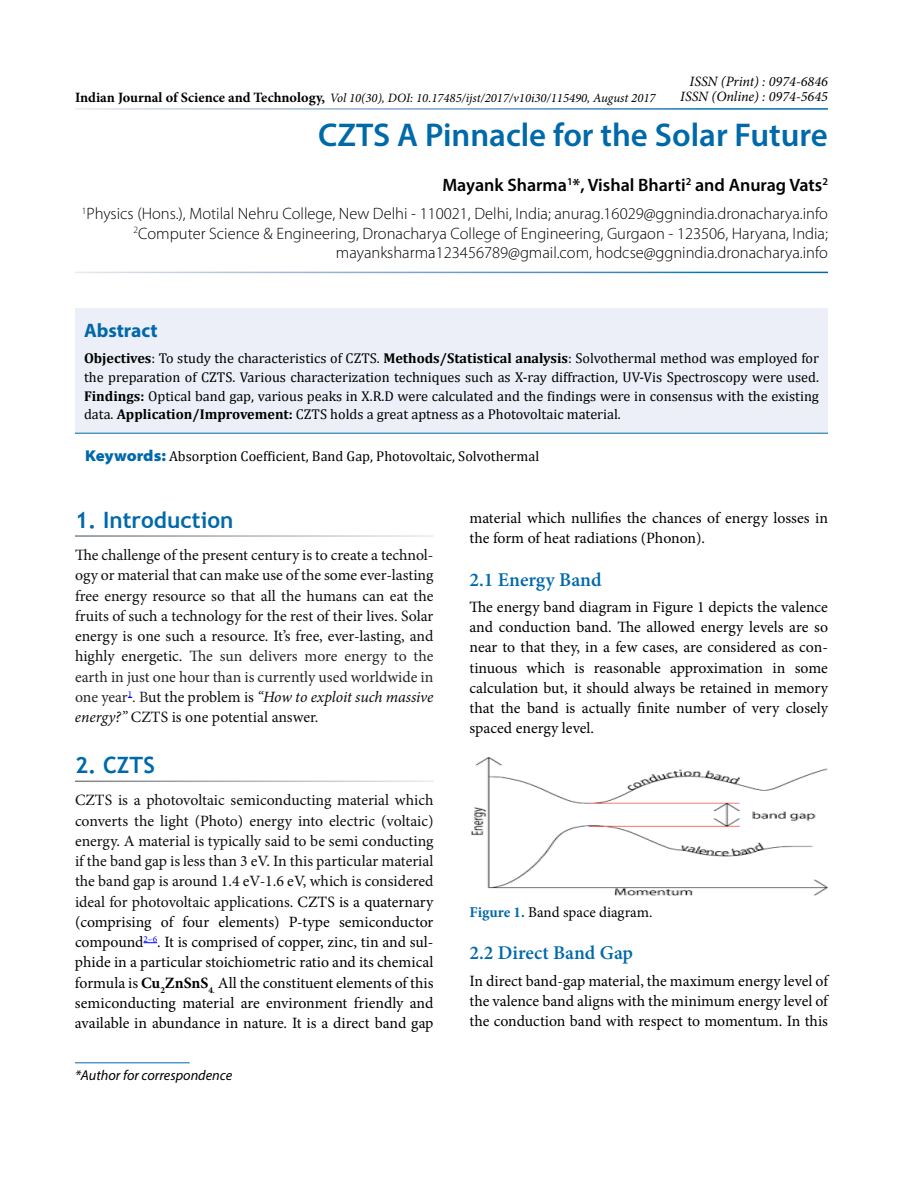
<style>
.page{position:relative;width:918px;height:1188px;background:#fff}
.page>*{position:absolute;margin:0;border:0;box-sizing:border-box;transform-origin:0 0}
.t1{font:600 33px "Myriad Pro";color:#0069aa}
.t2{font:700 22.5px "Trebuchet MS";color:#0069aa}
.t3{font:600 19.5px "Minion Pro";color:#0069aa}
.t4{font:700 19.5px "Myriad Pro";color:#0069aa}
.t5{font:600 18px "Myriad Pro";color:#000}
.t6{font:300 16.5px/19.5px "Myriad Pro";color:#000;text-align:right}
.t7{font:15.75px/20.2px "Minion Pro";color:#000;text-align:justify}
.t8{font:15.75px/20.2px "Minion Pro";color:#0d0d0d;text-align:justify}
.t9{font:15px "Minion Pro";color:#000}
.t10{font:14.25px/18.8px "Cambria";color:#000;text-align:justify}
.t11{font:italic 14.25px/15px "Minion Pro";color:#000;text-align:right}
.t12{font:italic 14.25px "Myriad Pro";color:#000}
.t13{font:italic 12.75px "Minion Pro";color:#000}
.s1{font-weight:700;font-style:normal;font-size:14.25px}
.s2{font-weight:700}
.s3{font-family:"Myriad Pro";font-weight:900;font-stretch:semi-expanded;font-size:15.75px;color:#0069aa}
.s4{color:#262626}
.s5{font-style:italic}
.s6{color:#0d0d0d}
.s7{font-weight:700;color:#0069aa}
</style>
<div class="page">
<hr style="left:75px;top:1062px;width:115px;height:1px;background:#0069aa">
<div style="left:75px;top:309px;width:753px;height:124px;background:#eceff7"></div>
<hr style="left:75px;top:433px;width:753px;height:1px;background:#0069aa">
<svg style="left:144px;top:942px;width:13px;height:1px"></svg>
<img style="left:471px;top:757px;width:357px;height:139px">
<p class="t11" style="left:680px;top:74px;width:149px">ISSN (Print) : 0974-6846<br>ISSN (Online) : 0974-5645</p>
<h1 class="t1" style="left:318px;top:114px;width:511px">CZTS A Pinnacle for the Solar Future</h1>
<p class="t5" style="left:442px;top:173px;width:387px">Mayank Sharma<sup>1</sup>*, Vishal Bharti<sup>2</sup> and Anurag Vats<sup>2</sup></p>
<p class="t6" style="left:82px;top:204px;width:748px"><sup>1</sup>Physics (Hons.), Motilal Nehru College, New Delhi - 110021, Delhi, India; anurag.16029@ggnindia.dronacharya.info<br><sup>2</sup>Computer Science &amp; Engineering, Dronacharya College of Engineering, Gurgaon - 123506, Haryana, India; mayanksharma123456789@gmail.com, hodcse@ggnindia.dronacharya.info</p>
<p class="t13" style="left:75px;top:90px;width:582px"><span class="s1">Indian Journal of Science and Technology,</span> Vol 10(30), DOI: 10.17485/ijst/2017/v10i30/115490, August 2017</p>
<p class="t4" style="left:84px;top:318px;width:75px">Abstract</p>
<p class="t10" style="left:84px;top:349px;width:737px"><span class="s2">Objectives</span>: To study the characteristics of CZTS. <span class="s2">Methods/Statistical analysis</span>: Solvothermal method was employed for the preparation of CZTS. Various characterization techniques such as X-ray diffraction, UV-Vis Spectroscopy were used.<br><span class="s2">Findings:</span> Optical band gap, various peaks in X.R.D were calculated and the findings were in consensus with the existing data. <span class="s2">Application/Improvement:</span> CZTS holds a great aptness as a Photovoltaic material.</p>
<p class="t10" style="left:85px;top:447px;width:455px"><span class="s3">Keywords:</span> Absorption Coefficient, Band Gap, Photovoltaic, Solvothermal</p>
<h2 class="t2" style="left:75px;top:506px;width:160px">1. Introduction</h2>
<p class="t8" style="left:75px;top:545px;width:360px">The challenge of the present century is to create a technol&shy;ogy or material that can make use of the some ever-lasting free energy resource so that all the humans can eat the fruits of such a technology for the rest of their lives. Solar energy is one such a resource. It’s free, ever-lasting, and highly energetic. <span class="s4">The sun delivers more energy to the earth in just one hour than is currently used worldwide in one year</span><sup>1</sup><span class="s4">. B</span>ut the problem is <span class="s5">“How to exploit such massive energy?”</span> CZTS is one potential answer.</p>
<h2 class="t2" style="left:75px;top:751px;width:81px">2. CZTS</h2>
<p class="t7" style="left:75px;top:790px;width:360px"><span class="s6">CZTS is a photovoltaic semiconducting material which converts the light (Photo) energy into electric (voltaic) energy. A material is typically said to be semi conducting if the band gap is less than 3 eV. In this particular material the band gap is around 1.4 eV-1.6 eV, which is considered ideal for photovoltaic applications.</span> CZTS is a quaternary (comprising of four elements) P-type semiconductor compound<sup>2–6</sup>. It is comprised of copper, zinc, tin and sul&shy;phide in a particular stoichiometric ratio and its chemical formula is <span class="s2">Cu</span><sub>2</sub><span class="s2">ZnSnS</span><sub>4</sub><sub>.</sub> All the constituent elements of this semiconducting material are environment friendly and available in abundance in nature. It is a direct band gap</p>
<p class="t12" style="left:75px;top:1066px;width:159px">*Author for correspondence</p>
<p class="t7" style="left:470px;top:508px;width:360px">material which nullifies the chances of energy losses in the form of heat radiations (Phonon).</p>
<p class="t3" style="left:470px;top:566px;width:134px">2.1 Energy Band</p>
<p class="t7" style="left:470px;top:597px;width:360px">The energy band diagram in Figure 1 depicts the valence and conduction band. The allowed energy levels are so near to that they, in a few cases, are considered as con&shy;tinuous which is reasonable approximation in some calculation but, it should always be retained in memory that the band is actually finite number of very closely spaced energy level.</p>
<p class="t9" style="left:470px;top:902px;width:184px"><span class="s7">Figure 1.</span> Band space diagram.</p>
<p class="t3" style="left:470px;top:940px;width:165px">2.2 Direct Band Gap</p>
<p class="t7" style="left:470px;top:970px;width:360px">In direct band-gap material, the maximum energy level of the valence band aligns with the minimum energy level of the conduction band with respect to momentum. In this</p>
</div>
